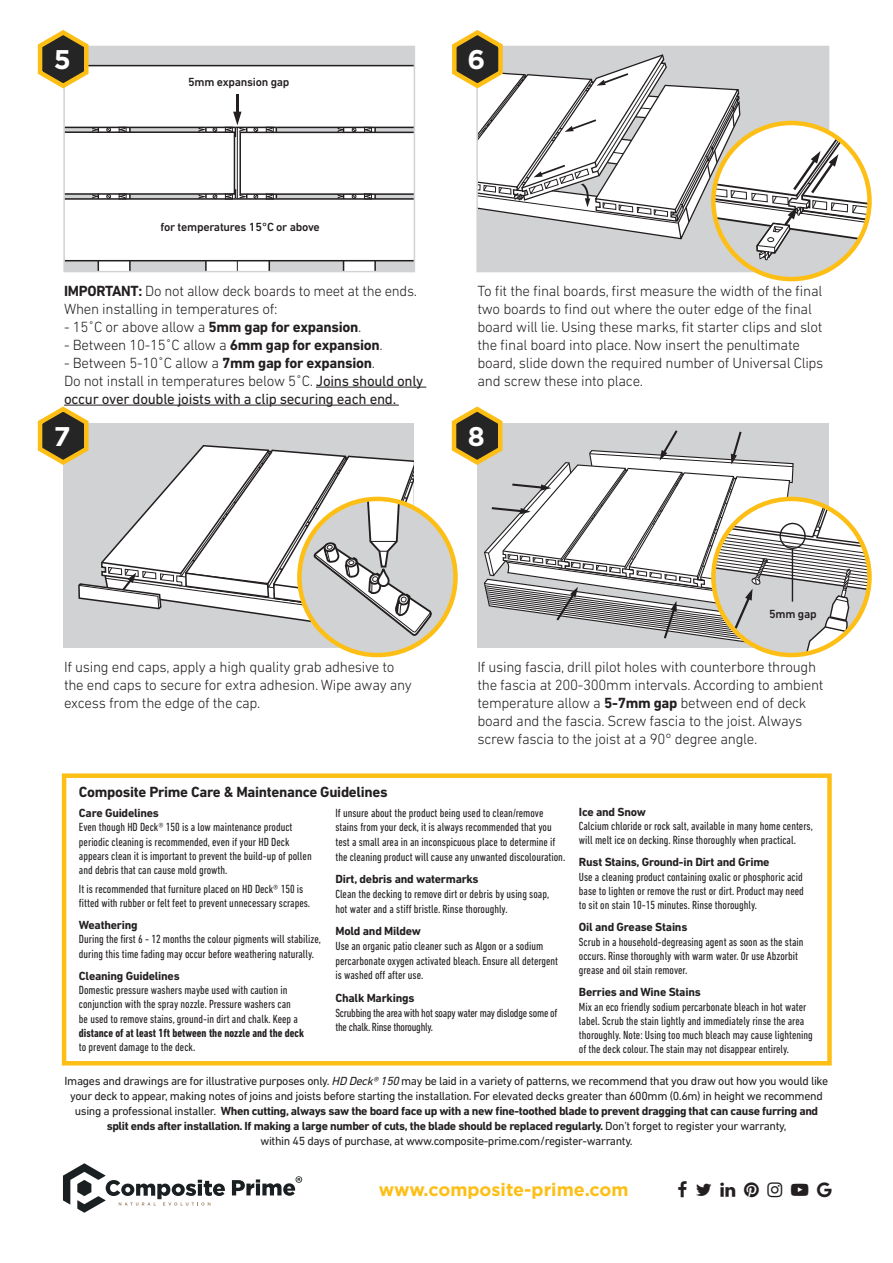
<style>
.page{position:relative;width:893px;height:1263px;background:#fff}
.page>*{position:absolute;margin:0;border:0;box-sizing:border-box;transform-origin:0 0}
.t1{font:700 27px "Gotham HTF";color:#fff}
.t2{font:700 18px "Gotham HTF";color:#fdbe15}
.t3{font:300 15px/18px "DIN Next LT Pro";letter-spacing:-.02em;color:#231f20}
.t4{font:15px/18px "DIN Next LT Pro";letter-spacing:-.02em;color:#231f20}
.t5{font:700 15px "DIN Next LT Pro";letter-spacing:-.02em;color:#231f20}
.t6{font:condensed 12px/14.2px "DIN Next LT Pro";color:#231f20}
.t7{font:12px/15px "DIN Next LT Pro";letter-spacing:-.03em;color:#231f20;text-align:center}
.t8{font:700 12px "DIN Next LT Pro";letter-spacing:-.02em;color:#231f20}
.t9{font:condensed 12px/14.7px "DIN Next LT Pro";letter-spacing:-.02em;color:#231f20}
.t10{font:500 12px "DIN Next LT Pro";letter-spacing:-.02em;color:#231f20}
.s1{font-weight:700}
.s2{font-weight:300}
.s3{font-style:italic}
</style>
<div class="page">
<svg style="left:232px;top:1176px;width:70px;height:20px"></svg>
<svg style="left:63px;top:1163px;width:162px;height:50px"></svg>
<svg style="left:37px;top:30px;width:377px;height:242px"></svg>
<hr style="left:316px;top:387px;width:110px;height:1px;background:#231f20">
<svg style="left:448px;top:406px;width:421px;height:249px"></svg>
<div style="left:711px;top:497px;width:161px;height:160px;border:4px solid #fdbe15;border-radius:50%"></div>
<div style="left:62px;top:773px;width:770px;height:292px;border:4px solid #fdbe15"></div>
<svg style="left:299px;top:499px;width:156px;height:156px;background:#d6cfbc"></svg>
<svg style="left:37px;top:404px;width:396px;height:242px"></svg>
<div style="left:297px;top:497px;width:161px;height:160px;border:4px solid #fdbe15;border-radius:50%"></div>
<svg style="left:452px;top:30px;width:417px;height:249px"></svg>
<div style="left:711px;top:121px;width:161px;height:160px;border:4px solid #fdbe15;border-radius:50%"></div>
<p class="t1" style="left:54px;top:44px;width:19px">5</p>
<p class="t10" style="left:188px;top:75px;width:103px">5mm expansion gap</p>
<p class="t1" style="left:467px;top:44px;width:19px">6</p>
<p class="t10" style="left:160px;top:220px;width:161px">for temperatures 15°C or above</p>
<p class="t3" style="left:64px;top:281px;width:354px"><span class="s1">IMPORTANT:</span> Do not allow deck boards to meet at the ends.</p>
<p class="t3" style="left:64px;top:299px;width:215px">When installing in temperatures of:</p>
<p class="t3" style="left:64px;top:317px;width:299px">- 15˚C or above allow a <span class="s1">5mm gap for expansion</span>.</p>
<p class="t3" style="left:64px;top:335px;width:320px">- Between 10-15˚C allow a <span class="s1">6mm gap for expansion</span>.</p>
<p class="t4" style="left:64px;top:353px;width:361px"><span class="s2">- Between 5-10˚C allow a</span> <span class="s1">7mm gap for expansion</span><span class="s2">.<br>Do not install in temperatures below 5˚C.</span> Joins should only occur over double joists with a clip securing each end.</p>
<p class="t1" style="left:54px;top:420px;width:18px">7</p>
<p class="t3" style="left:477px;top:281px;width:347px">To fit the final boards, first measure the width of the final two boards to find out where the outer edge of the final board will lie. Using these marks, fit starter clips and slot the final board into place. Now insert the penultimate board, slide down the required number of Universal Clips and screw these into place.</p>
<p class="t1" style="left:468px;top:420px;width:19px">8</p>
<p class="t3" style="left:64px;top:658px;width:349px">If using end caps, apply a high quality grab adhesive to the end caps to secure for extra adhesion. Wipe away any excess from the edge of the cap.</p>
<p class="t10" style="left:769px;top:607px;width:49px">5mm gap</p>
<p class="t3" style="left:477px;top:658px;width:347px">If using fascia, drill pilot holes with counterbore through the fascia at 200-300mm intervals. According to ambient temperature allow a <span class="s1">5-7mm gap</span> between end of deck board and the fascia. Screw fascia to the joist. Always screw fascia to the joist at a 90° degree angle.</p>
<p class="t5" style="left:79px;top:783px;width:310px">Composite Prime Care &amp; Maintenance Guidelines</p>
<p class="t8" style="left:79px;top:806px;width:82px">Care Guidelines</p>
<p class="t6" style="left:79px;top:820px;width:234px">Even though HD Deck® 150 is a low maintenance product periodic cleaning is recommended, even if your HD Deck appears clean it is important to prevent the build-up of pollen and debris that can cause mold growth.</p>
<p class="t6" style="left:79px;top:881px;width:233px">It is recommended that furniture placed on HD Deck® 150 is fitted with rubber or felt feet to prevent unnecessary scrapes.</p>
<p class="t8" style="left:79px;top:918px;width:60px">Weathering</p>
<p class="t6" style="left:79px;top:932px;width:243px">During the first 6 - 12 months the colour pigments will stabilize, during this time fading may occur before weathering naturally.</p>
<p class="t8" style="left:79px;top:969px;width:102px">Cleaning Guidelines</p>
<p class="t6" style="left:79px;top:983px;width:227px">Domestic pressure washers maybe used with caution in conjunction with the spray nozzle. Pressure washers can<br>be used to remove stains, ground-in dirt and chalk. Keep a <span class="s1">distance of at least 1ft between the nozzle and the deck </span>to prevent damage to the deck.</p>
<p class="t6" style="left:335px;top:805px;width:231px;line-height:14.7px">If unsure about the product being used to clean/remove stains from your deck, it is always recommended that you test a small area in an inconspicuous place to determine if the cleaning product will cause any unwanted discolouration.</p>
<p class="t8" style="left:335px;top:872px;width:145px">Dirt, debris and watermarks</p>
<p class="t6" style="left:335px;top:886px;width:215px;line-height:14.7px">Clean the decking to remove dirt or debris by using soap, hot water and a stiff bristle. Rinse thoroughly.</p>
<p class="t8" style="left:335px;top:924px;width:87px">Mold and Mildew</p>
<p class="t6" style="left:335px;top:938px;width:224px;line-height:14.7px">Use an organic patio cleaner such as Algon or a sodium percarbonate oxygen activated bleach. Ensure all detergent is washed off after use.</p>
<p class="t8" style="left:335px;top:991px;width:80px">Chalk Markings</p>
<p class="t9" style="left:335px;top:1005px;width:223px">Scrubbing the area with hot soapy water may dislodge some of the chalk. Rinse thoroughly.</p>
<p class="t8" style="left:579px;top:804px;width:68px">Ice and Snow</p>
<p class="t6" style="left:579px;top:818px;width:235px">Calcium chloride or rock salt, available in many home centers, will melt ice on decking. Rinse thoroughly when practical.</p>
<p class="t8" style="left:579px;top:855px;width:192px">Rust Stains, Ground-in Dirt and Grime</p>
<p class="t6" style="left:579px;top:869px;width:226px;text-align:justify">Use a cleaning product containing oxalic or phosphoric acid base to lighten or remove the rust or dirt. Product may need to sit on stain 10-15 minutes. Rinse thoroughly.</p>
<p class="t8" style="left:579px;top:920px;width:110px">Oil and Grease Stains</p>
<p class="t6" style="left:579px;top:934px;width:226px">Scrub in a household-degreasing agent as soon as the stain occurs. Rinse thoroughly with warm water. Or use Abzorbit grease and oil stain remover.</p>
<p class="t8" style="left:579px;top:985px;width:123px">Berries and Wine Stains</p>
<p class="t6" style="left:579px;top:999px;width:235px">Mix an eco friendly sodium percarbonate bleach in hot water label. Scrub the stain lightly and immediately rinse the area thoroughly. Note: Using too much bleach may cause lightening of the deck colour. The stain may not disappear entirely.</p>
<p class="t7" style="left:65px;top:1073px;width:765px">Images and drawings are for illustrative purposes only. <span class="s3">HD Deck®150</span>may be laid in a variety of patterns, we recommend that you draw out how you would like your deck to appear, making notes of joins and joists before starting the installation. For elevated decks greater than 600mm (0.6m) in height we recommend using a professional installer. <span class="s1">When cutting, always saw the board face up with a new fine-toothed blade to prevent dragging that can cause furring and split ends after installation. If making a large number of cuts, the blade should be replaced regularly.</span> Don’t forget to register your warranty,<br>within 45 days of purchase, at www.composite-prime.com/register-warranty.</p>
<p class="t2" style="left:379px;top:1179px;width:251px">www.composite-prime.com</p>
</div>
